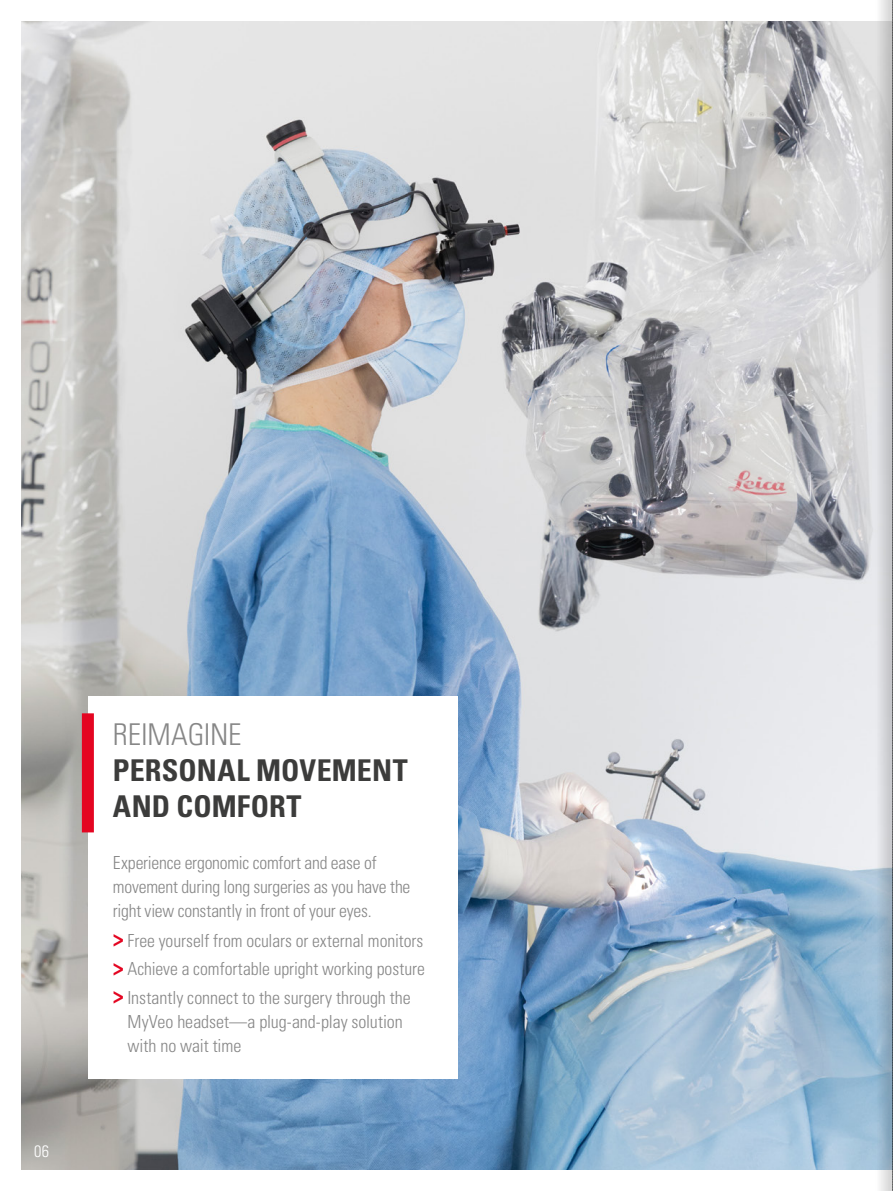
<style>
.page{position:relative;width:893px;height:1191px;background:#fff}
.page>*{position:absolute;margin:0;border:0;box-sizing:border-box;transform-origin:0 0}
.t1{font:700 condensed 30px/36px "Univers LT Std";letter-spacing:.005em;color:#3c3c3b}
.t2{font:300 condensed 30px "Univers LT Std";letter-spacing:-.01em;color:#878787}
.t3{font:300 condensed 18px/24px "Univers LT Std";letter-spacing:-.01em;color:#878787}
.t4{font:300 condensed 16.5px "Univers LT Std";color:#fff}
.s1{font-weight:700;font-size:22.5px;color:#e40521}
</style>
<div class="page">
<img style="left:21px;top:21px;width:855px;height:1148px">
<div style="left:88px;top:696px;width:369px;height:383px;background:#fff"></div>
<div style="left:82px;top:713px;width:12px;height:119px;background:#e40521"></div>
<svg style="left:876px;top:0;width:16px;height:1191px;background:#c5cdd4"></svg>
<svg style="left:892px;top:0;width:1px;height:1191px"></svg>
<p class="t4" style="left:34px;top:1141px;width:17px">06</p>
<h1 class="t2" style="left:113px;top:716px;width:130px">REIMAGINE</h1>
<h1 class="t1" style="left:113px;top:752px;width:296px">PERSONAL MOVEMENT<br>AND COMFORT</h1>
<p class="t3" style="left:113px;top:850px;width:299px">Experience ergonomic comfort and ease of movement during long surgeries as you have the right view constantly in front of your eyes.</p>
<p class="t3" style="left:113px;top:926px;width:314px;line-height:28.2px;text-align:justify"><span class="s1">&gt;</span> Free yourself from oculars or external monitors <span class="s1">&gt;</span> Achieve a comfortable upright working posture <span class="s1">&gt;</span> Instantly connect to the surgery through the</p>
<p class="t3" style="left:127px;top:1009px;width:277px">MyVeo headset—a plug-and-play solution with no wait time</p>
</div>
